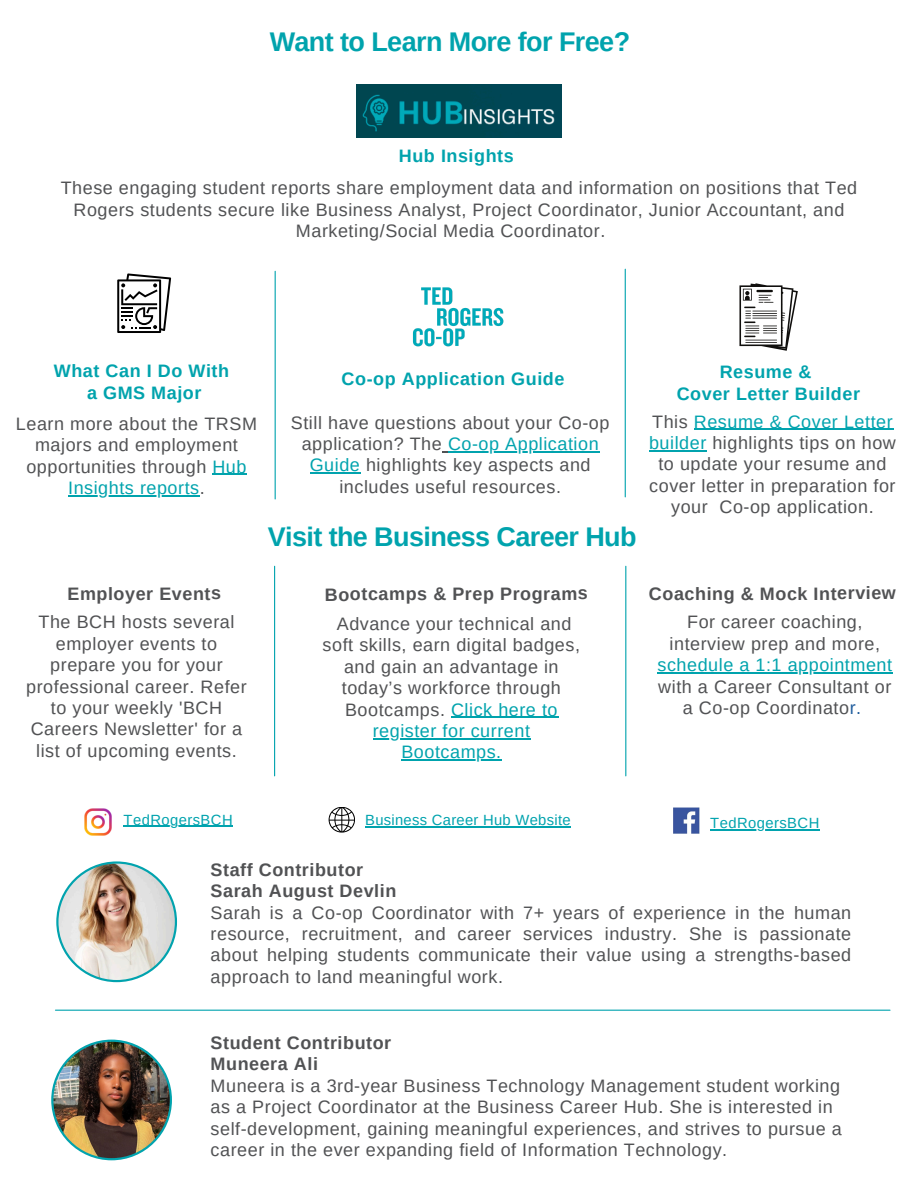
<style>
.page{position:relative;width:918px;height:1188px;background:#fff}
.page>*{position:absolute;margin:0;border:0;box-sizing:border-box;transform-origin:0 0}
.t1{font:700 27px "Arimo";letter-spacing:-.02em;color:#00a3ad}
.t2{font:18px/21.3px "Arimo";letter-spacing:.03em;color:#515254;text-align:center}
.t3{font:700 18px/21.3px "Arimo";letter-spacing:.03em;color:#515254}
.t4{font:700 18px/21.3px "Arimo";letter-spacing:.03em;color:#00a3ad;text-align:center}
.t5{font:18px "Arimo";letter-spacing:.03em;color:#00a3ad}
.t6{font:14.7px "Arimo";letter-spacing:.03em;color:#01a3ae}
.s1{color:#00a3ad}
.s2{color:#515254}
.s3{color:#01a3ae}
.s4{color:#215e9e}
</style>
<div class="page">
<hr style="left:625px;top:566px;width:1px;height:210px;background:#01a3ae">
<hr style="left:274px;top:566px;width:1px;height:210px;background:#01a3ae">
<hr style="left:275px;top:271px;width:1px;height:228px;background:#01a3ae">
<hr style="left:625px;top:269px;width:1px;height:228px;background:#01a3ae">
<img style="left:356px;top:85px;width:205px;height:53px">
<svg style="left:117px;top:273px;width:54px;height:60px"></svg>
<img style="left:413px;top:287px;width:91px;height:60px">
<svg style="left:739px;top:283px;width:59px;height:68px"></svg>
<hr style="left:694px;top:429px;width:199px;height:1px;background:#01a3ae">
<hr style="left:649px;top:450px;width:58px;height:1px;background:#01a3ae">
<hr style="left:212px;top:474px;width:35px;height:1px;background:#00a3ad">
<hr style="left:68px;top:495px;width:132px;height:1px;background:#00a3ad">
<hr style="left:658px;top:672px;width:235px;height:1px;background:#00a3ad">
<hr style="left:451px;top:717px;width:107px;height:1px;background:#00a3ad">
<hr style="left:373px;top:738px;width:158px;height:1px;background:#00a3ad">
<hr style="left:401px;top:759px;width:101px;height:2px;background:#00a3ad">
<hr style="left:448px;top:451px;width:151px;height:1px;background:#01a3ae">
<hr style="left:310px;top:473px;width:50px;height:1px;background:#01a3ae">
<svg style="left:329px;top:807px;width:26px;height:26px"></svg>
<img style="left:84px;top:808px;width:28px;height:28px">
<img style="left:673px;top:808px;width:26px;height:25px">
<hr style="left:124px;top:826px;width:109px;height:1px;background:#01a3ae">
<hr style="left:710px;top:829px;width:110px;height:1px;background:#01a3ae">
<hr style="left:365px;top:826px;width:206px;height:1px;background:#01a3ae">
<hr style="left:55px;top:1010px;width:835px;height:1px;background:#01a3ae">
<img style="left:56px;top:861px;width:121px;height:121px">
<img style="left:51px;top:1040px;width:121px;height:120px">
<h2 class="t1" style="left:270px;top:27px;width:362px">Want to Learn More for Free?</h2>
<h3 class="t4" style="left:399px;top:145px;width:116px">Hub Insights</h3>
<p class="t2" style="left:61px;top:178px;width:798px">These engaging student reports share employment data and information on positions that Ted</p>
<p class="t2" style="left:74px;top:199px;width:772px">Rogers students secure like Business Analyst, Project Coordinator, Junior Accountant, and</p>
<p class="t2" style="left:296px;top:220px;width:311px">Marketing/Social Media Coordinator.</p>
<h2 class="t4" style="left:54px;top:361px;width:177px">What Can I Do With</h2>
<h2 class="t4" style="left:87px;top:382px;width:116px">a GMS Major</h2>
<h2 class="t2" style="left:16px;top:413px;width:243px">Learn more about the TRSM majors and employment opportunities through <span class="s1">Hub</span></h2>
<h3 class="t5" style="left:68px;top:478px;width:138px">Insights reports<span class="s2">.</span></h3>
<p class="t4" style="left:342px;top:368px;width:224px">Co-op Application Guide</p>
<p class="t2" style="left:291px;top:412px;width:320px">Still have questions about your Co-op application? The <span class="s3">Co-op Application</span></p>
<p class="t2" style="left:310px;top:455px;width:282px"><span class="s3">Guide</span> highlights key aspects and includes useful resources.</p>
<h2 class="t1" style="left:268px;top:522px;width:370px">Visit the Business Career Hub</h2>
<h3 class="t4" style="left:677px;top:361px;width:185px">Resume &amp;<br>Cover Letter Builder</h3>
<p class="t2" style="left:649px;top:411px;width:248px">This <span class="s3">Resume &amp; Cover Letter builder</span> highlights tips on how to update your resume and cover letter in preparation for your Co-op application.</p>
<h2 class="t3" style="left:67px;top:583px;width:155px">Employer Events</h2>
<h3 class="t3" style="left:325px;top:583px;width:265px">Bootcamps &amp; Prep Programs</h3>
<p class="t3" style="left:649px;top:583px;width:248px">Coaching &amp; Mock Interview</p>
<h2 class="t2" style="left:670px;top:612px;width:212px">For career coaching, interview prep and more,</h2>
<h3 class="t2" style="left:658px;top:654px;width:236px"><span class="s1">schedule a 1:1 appointment </span>with a Career Consultant or a Co-op Coordinato<span class="s4">r.</span></h3>
<h3 class="t2" style="left:26px;top:612px;width:222px">The BCH hosts several employer events to prepare you for your professional career. Refer to your weekly 'BCH<br>Careers Newsletter' for a list of upcoming events.</h3>
<h1 class="t2" style="left:323px;top:613px;width:259px">Advance your technical and soft skills, earn digital badges, and gain an advantage in today’s workforce through<br>Bootcamps. <span class="s1">Click here to</span></h1>
<h2 class="t5" style="left:373px;top:721px;width:159px">register for current</h2>
<h3 class="t5" style="left:401px;top:742px;width:101px">Bootcamps.</h3>
<p class="t6" style="left:124px;top:811px;width:111px">TedRogersBCH</p>
<p class="t6" style="left:365px;top:812px;width:207px">Business Career Hub Website</p>
<h3 class="t6" style="left:710px;top:815px;width:111px">TedRogersBCH</h3>
<p class="t3" style="left:211px;top:859px;width:187px">Staff Contributor<br>Sarah August Devlin</p>
<p class="t2" style="left:211px;top:902px;width:642px;text-align:justify">Sarah is a Co-op Coordinator with 7+ years of experience in the human resource, recruitment, and career services industry. She is passionate about helping students communicate their value using a strengths-based approach to land meaningful work.</p>
<p class="t3" style="left:211px;top:1032px;width:182px">Student Contributor<br>Muneera Ali</p>
<p class="t2" style="left:211px;top:1075px;width:633px;text-align:left">Muneera is a 3rd-year Business Technology Management student working as a Project Coordinator at the Business Career Hub. She is interested in self-development, gaining meaningful experiences, and strives to pursue a career in the ever expanding field of Information Technology.</p>
</div>
